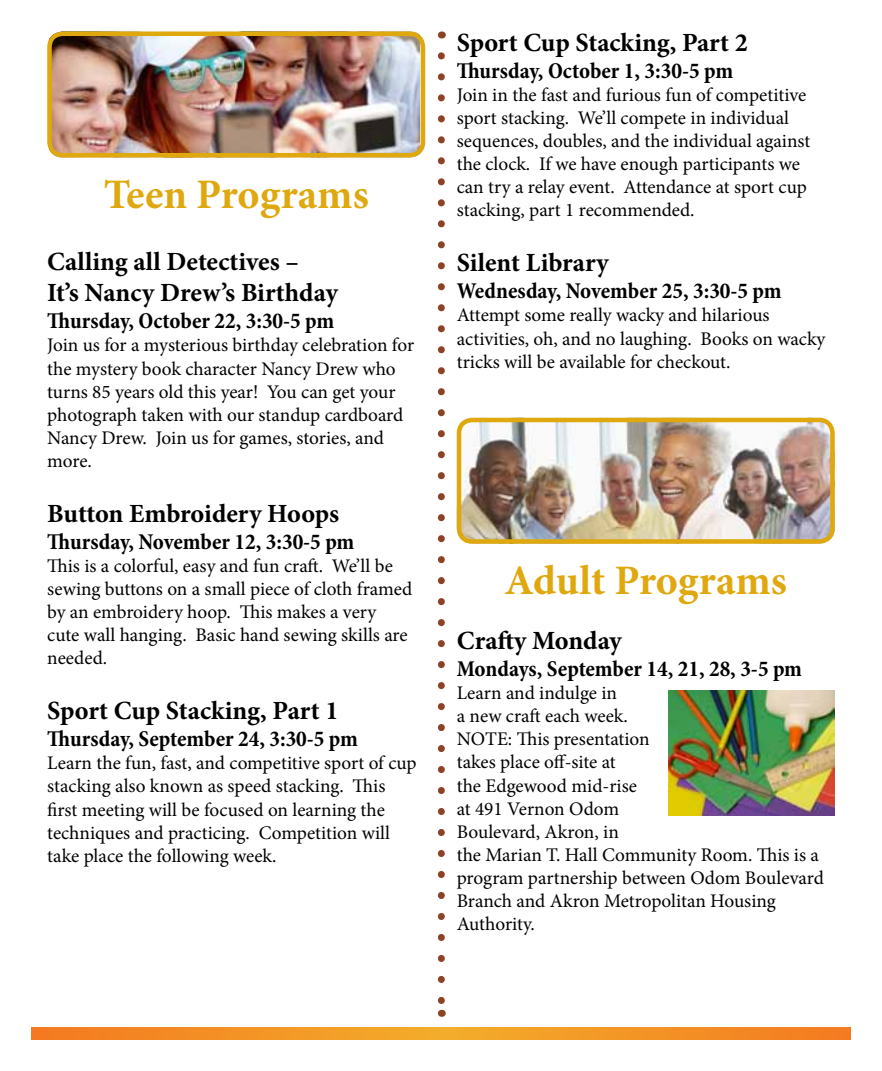
<style>
.page{position:relative;width:882px;height:1071px;background:#fff}
.page>*{position:absolute;margin:0;border:0;box-sizing:border-box;transform-origin:0 0}
.t1{font:700 42px "Minion Pro";letter-spacing:-.005em;color:#e0a80f}
.t2{font:700 26.25px/31.5px "Minion Pro";color:#000}
.t3{font:700 condensed 22.75px "Minion Pro";color:#000}
.t4{font:19.25px/23.1px "Minion Pro";color:#000}
</style>
<div class="page">
<svg style="left:32px;top:1028px;width:818px;height:12px;background:#f39225"></svg>
<svg style="left:438px;top:56px;width:7px;height:947px"></svg>
<img style="left:52px;top:32px;width:368px;height:120px">
<div style="left:47px;top:32px;width:378px;height:126px;border:5px solid #e0a80f;border-radius:13px"></div>
<img style="left:457px;top:418px;width:372px;height:120px">
<div style="left:457px;top:418px;width:378px;height:126px;border:5px solid #e0a80f;border-radius:13px"></div>
<img style="left:668px;top:691px;width:166px;height:125px">
<h1 class="t1" style="left:104px;top:165px;width:267px">Teen Programs</h1>
<h2 class="t2" style="left:47px;top:245px;width:292px">Calling all Detectives –<br>It’s Nancy Drew’s Birthday</h2>
<p class="t3" style="left:47px;top:305px;width:289px">Thursday, October 22, 3:30-5 pm</p>
<p class="t4" style="left:47px;top:334px;width:368px">Join us for a mysterious birthday celebration for the mystery book character Nancy Drew who turns 85 years old this year! You can get your photograph taken with our standup cardboard Nancy Drew. Join us for games, stories, and more.</p>
<h2 class="t2" style="left:47px;top:497px;width:294px">Button Embroidery Hoops</h2>
<p class="t3" style="left:47px;top:526px;width:309px">Thursday, November 12, 3:30-5 pm</p>
<p class="t4" style="left:47px;top:554px;width:367px">This is a colorful, easy and fun craft. We’ll be sewing buttons on a small piece of cloth framed by an embroidery hoop. This makes a very cute wall hanging. Basic hand sewing skills are needed.</p>
<h2 class="t2" style="left:47px;top:694px;width:293px">Sport Cup Stacking, Part 1</h2>
<p class="t3" style="left:47px;top:723px;width:312px">Thursday, September 24, 3:30-5 pm</p>
<p class="t4" style="left:47px;top:752px;width:371px">Learn the fun, fast, and competitive sport of cup stacking also known as speed stacking. This first meeting will be focused on learning the techniques and practicing. Competition will take place the following week.</p>
<h2 class="t2" style="left:457px;top:26px;width:293px">Sport Cup Stacking, Part 2</h2>
<p class="t3" style="left:457px;top:55px;width:278px">Thursday, October 1, 3:30-5 pm</p>
<p class="t4" style="left:457px;top:83px;width:355px">Join in the fast and furious fun of competitive sport stacking. We’ll compete in individual sequences, doubles, and the individual against the clock. If we have enough participants we can try a relay event. Attendance at sport cup stacking, part 1 recommended.</p>
<h2 class="t2" style="left:457px;top:247px;width:153px">Silent Library</h2>
<p class="t3" style="left:457px;top:275px;width:326px">Wednesday, November 25, 3:30-5 pm</p>
<p class="t4" style="left:457px;top:304px;width:370px">Attempt some really wacky and hilarious activities, oh, and no laughing. Books on wacky tricks will be available for checkout.</p>
<h1 class="t1" style="left:505px;top:551px;width:284px">Adult Programs</h1>
<h2 class="t2" style="left:457px;top:624px;width:167px">Crafty Monday</h2>
<p class="t3" style="left:457px;top:653px;width:347px">Mondays, September 14, 21, 28, 3-5 pm</p>
<p class="t4" style="left:457px;top:682px;width:369px">Learn and indulge in<br>a new craft each week.<br>NOTE: This presentation<br>takes place off-site at<br>the Edgewood mid-rise<br>at 491 Vernon Odom<br>Boulevard, Akron, in<br>the Marian T. Hall Community Room. This is a program partnership between Odom Boulevard<br>Branch and Akron Metropolitan Housing<br>Authority.</p>
</div>
